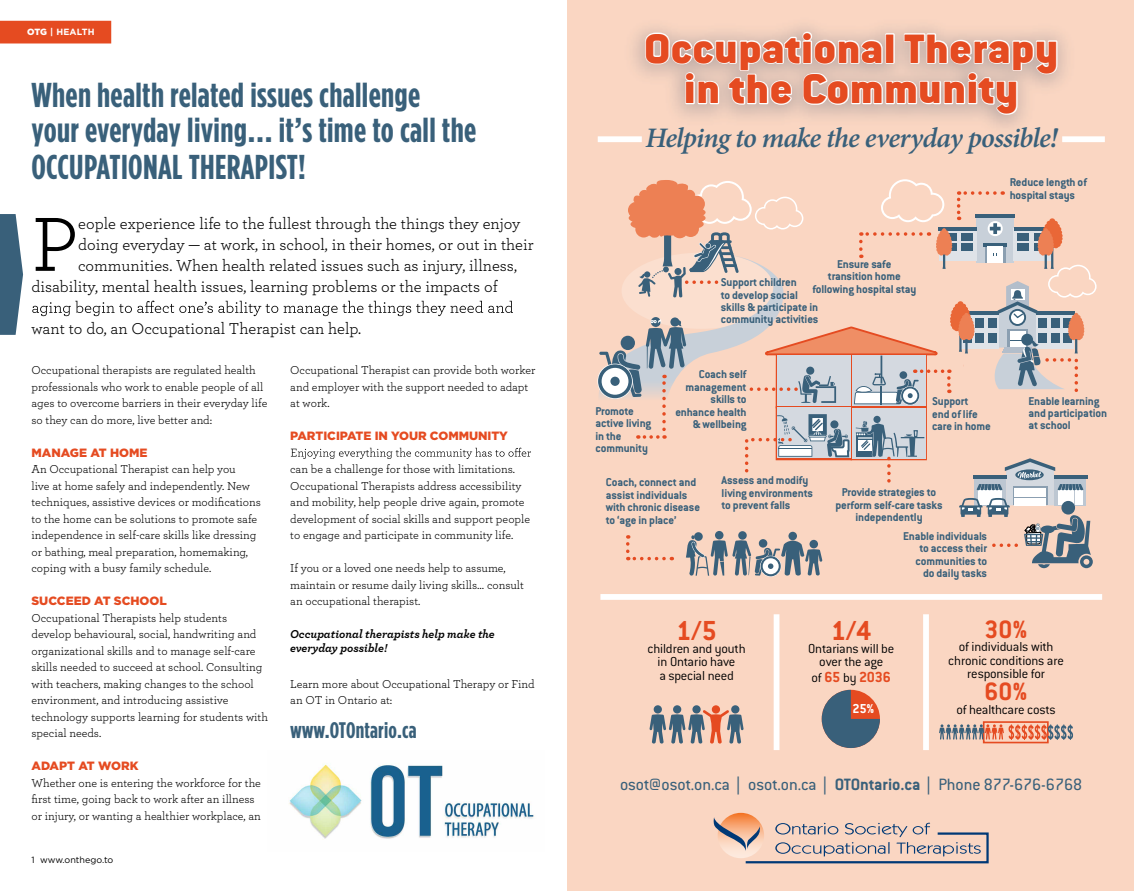
<style>
.page{position:relative;width:1134px;height:891px;background:#fff}
.page>*{position:absolute;margin:0;border:0;box-sizing:border-box;transform-origin:0 0}
.t1{font:80.4px "Archer";color:#000}
.t2{font:45px/40.5px "Conduit ITC Black";letter-spacing:.025em;color:#e54b21;text-align:center}
.t3{font:700 34.5px/36.3px "Gotham Condensed";letter-spacing:.01em;color:#39607a}
.t4{font:700 30.3px "Conduit ITC";color:#e54b21}
.t5{font:italic 600 28.2px "Minion Pro";letter-spacing:-.03em;color:#39607a}
.t6{font:700 27.6px "Conduit ITC";color:#e54b21}
.t7{font:700 22.5px "Gotham Condensed";letter-spacing:.01em;color:#39607a}
.t8{font:18px "Conduit ITC";color:#39607a}
.t9{font:16.5px "Archer";color:#000}
.t10{font:700 16.05px "Conduit ITC";letter-spacing:-.015em;color:#e54b21}
.t11{font:14.25px/13.4px "Conduit ITC Light";letter-spacing:-.015em;color:#000;text-align:center}
.t12{font:700 14.25px "Conduit ITC";color:#fff}
.t13{font:700 12.45px/12.5px "Conduit ITC";letter-spacing:-.01em;color:#39607a}
.t14{font:12px/16.5px "Archer";color:#000}
.t15{font:900 12px "Gotham";letter-spacing:-.005em;color:#e54b21}
.t16{font:italic 700 12px/14.4px "Archer";color:#000}
.t17{font:9px "Gotham";color:#000}
.t18{font:700 9px "Gotham";letter-spacing:.02em;color:#fff}
.s1{font-weight:900}
.s2{font-family:"Conduit ITC Light";font-weight:400;font-size:14.25px;color:#000}
.s3{font-family:"Myriad Pro"}
.s4{font-weight:700}
</style>
<div class="page">
<div style="left:567px;top:0;width:567px;height:891px;background:#fad6c2"></div>
<svg style="left:644px;top:31px;width:415px;height:85px;background:#e3cec4"></svg>
<div style="left:983px;top:721px;width:66px;height:22px;border:2px solid #e54b21"></div>
<svg style="left:939px;top:724px;width:134px;height:16px"></svg>
<div style="left:598px;top:136px;width:44px;height:6px;background:#fff"></div>
<div style="left:1062px;top:136px;width:43px;height:6px;background:#fff"></div>
<div style="left:692px;top:705px;width:9px;height:9px;background:#39607a;border-radius:50%"></div>
<div style="left:654px;top:705px;width:8px;height:9px;background:#39607a;border-radius:50%"></div>
<div style="left:673px;top:705px;width:8px;height:9px;background:#39607a;border-radius:50%"></div>
<div style="left:731px;top:705px;width:8px;height:9px;background:#39607a;border-radius:50%"></div>
<div style="left:774px;top:614px;width:5px;height:136px;background:#fff"></div>
<div style="left:923px;top:614px;width:6px;height:136px;background:#fff"></div>
<div style="left:712px;top:705px;width:8px;height:9px;background:#e54b21;border-radius:50%"></div>
<svg style="left:649px;top:710px;width:95px;height:34px"></svg>
<div style="left:600px;top:594px;width:502px;height:6px;background:#fff"></div>
<svg style="left:598px;top:179px;width:499px;height:397px"></svg>
<svg style="left:822px;top:690px;width:58px;height:58px"></svg>
<svg style="left:713px;top:813px;width:276px;height:51px"></svg>
<svg style="left:32px;top:301px;width:481px;height:15px"></svg>
<svg style="left:291px;top:448px;width:240px;height:11px"></svg>
<div style="left:0;top:21px;width:111px;height:22px;background:#e54b21"></div>
<svg style="left:0;top:214px;width:23px;height:121px;background:#58798f"></svg>
<img style="left:289px;top:764px;width:246px;height:76px">
<p class="t18" style="left:27px;top:26px;width:69px"><span class="s1">OTG</span> | HEALTH</p>
<h3 class="t3" style="left:32px;top:76px;width:446px">When health related issues challenge your everyday living… it’s time to call the<br>OCCUPATIONAL THERAPIST!</h3>
<h1 class="t1" style="left:32px;top:189px;width:48px">P</h1>
<h3 class="t9" style="left:78px;top:212px;width:444px">eople experience life to the fullest through the things they enjoy</h3>
<h3 class="t9" style="left:78px;top:233px;width:457px">doing everyday — at work, in school, in their homes, or out in their</h3>
<h3 class="t9" style="left:78px;top:254px;width:440px">communities. When health related issues such as injury, illness,</h3>
<h3 class="t9" style="left:32px;top:275px;width:468px">disability, mental health issues, learning problems or the impacts of</h3>
<h3 class="t9" style="left:31px;top:317px;width:331px">want to do, an Occupational Therapist can help.</h3>
<p class="t14" style="left:290px;top:361px;width:247px">Occupational Therapist can provide both worker and employer with the support needed to adapt at work.</p>
<p class="t15" style="left:290px;top:428px;width:219px">PARTICIPATE IN YOUR COMMUNITY</p>
<p class="t14" style="left:290px;top:460px;width:241px">can be a challenge for those with limitations.<br>Occupational Therapists address accessibility and mobility, help people drive again, promote development of social skills and support people to engage and participate in community life.</p>
<p class="t14" style="left:290px;top:559px;width:235px">If you or a loved one needs help to assume, maintain or resume daily living skills… consult an occupational therapist.</p>
<p class="t16" style="left:290px;top:626px;width:206px">Occupational therapists help make the everyday possible!</p>
<p class="t14" style="left:290px;top:675px;width:246px">Learn more about Occupational Therapy or Find an OT in Ontario at:</p>
<h3 class="t7" style="left:290px;top:717px;width:128px">www.OTOntario.ca</h3>
<p class="t14" style="left:31px;top:361px;width:237px">Occupational therapists are regulated health professionals who work to enable people of all ages to overcome barriers in their everyday life so they can do more, live better and:</p>
<p class="t15" style="left:31px;top:444px;width:118px">MANAGE AT HOME</p>
<p class="t14" style="left:31px;top:460px;width:231px">An Occupational Therapist can help you<br>live at home safely and independently. New techniques, assistive devices or modifications to the home can be solutions to promote safe independence in self-care skills like dressing or bathing, meal preparation, homemaking, coping with a busy family schedule.</p>
<p class="t15" style="left:31px;top:593px;width:137px">SUCCEED AT SCHOOL</p>
<p class="t14" style="left:31px;top:609px;width:238px">Occupational Therapists help students develop behavioural, social, handwriting and organizational skills and to manage self-care skills needed to succeed at school. Consulting with teachers, making changes to the school environment, and introducing assistive technology supports learning for students with special needs.</p>
<p class="t15" style="left:31px;top:758px;width:109px">ADAPT AT WORK</p>
<p class="t14" style="left:31px;top:774px;width:231px">Whether one is entering the workforce for the first time, going back to work after an illness or injury, or wanting a healthier workplace, an</p>
<p class="t17" style="left:32px;top:854px;width:83px">1 www.onthego.to</p>
<h2 class="t2" style="left:644px;top:27px;width:415px">Occupational Therapy in the Community</h2>
<h3 class="t5" style="left:646px;top:118px;width:414px">Helping to make the everyday possible!</h3>
<p class="t13" style="left:1010px;top:176px;width:79px">Reduce length of hospital stays</p>
<p class="t13" style="left:595px;top:404px;width:57px">Promote active living in the community</p>
<p class="t13" style="left:812px;top:258px;width:105px;text-align:center">Ensure safe<br>transition home following hospital stay</p>
<p class="t13" style="left:721px;top:276px;width:99px">Support children<br>to develop social skills &amp; participate in community activities</p>
<p class="t13" style="left:675px;top:368px;width:73px;text-align:right">Coach self management skills to enhance health &amp; wellbeing</p>
<p class="t13" style="left:932px;top:395px;width:60px">Support<br>end of life care in home</p>
<p class="t13" style="left:606px;top:476px;width:96px">Coach, connect and assist individuals with chronic disease to ‘age in place’</p>
<p class="t13" style="left:722px;top:474px;width:93px">Assess and modify living environments to prevent falls</p>
<p class="t13" style="left:835px;top:486px;width:109px;text-align:center">Provide strategies to perform self-care tasks independently</p>
<p class="t13" style="left:903px;top:529px;width:86px;text-align:right">Enable individuals to access their communities to do daily tasks</p>
<p class="t13" style="left:1028px;top:394px;width:80px">Enable learning and participation at school</p>
<h3 class="t4" style="left:676px;top:612px;width:42px">1/5</h3>
<p class="t11" style="left:648px;top:642px;width:100px">children and youth in Ontario have<br>a special need</p>
<h3 class="t4" style="left:831px;top:612px;width:42px">1/4</h3>
<p class="t11" style="left:808px;top:642px;width:88px">Ontarians will be over the age</p>
<h3 class="t10" style="left:812px;top:667px;width:81px"><span class="s2">of</span> 65 <span class="s2">by</span> 2036</h3>
<p class="t12" style="left:853px;top:700px;width:23px">25%</p>
<h3 class="t6" style="left:984px;top:613px;width:45px">30%</h3>
<p class="t11" style="left:948px;top:640px;width:117px">of individuals with chronic conditions are responsible for</p>
<h3 class="t6" style="left:984px;top:675px;width:45px">60%</h3>
<p class="t11" style="left:956px;top:702px;width:101px">of healthcare costs</p>
<h3 class="t8" style="left:620px;top:773px;width:464px">osot@osot.on.ca <span class="s3">|</span> osot.on.ca <span class="s3">|</span> <span class="s4">OTOntario.ca</span> <span class="s3">|</span> Phone 877-676-6768</h3>
</div>
